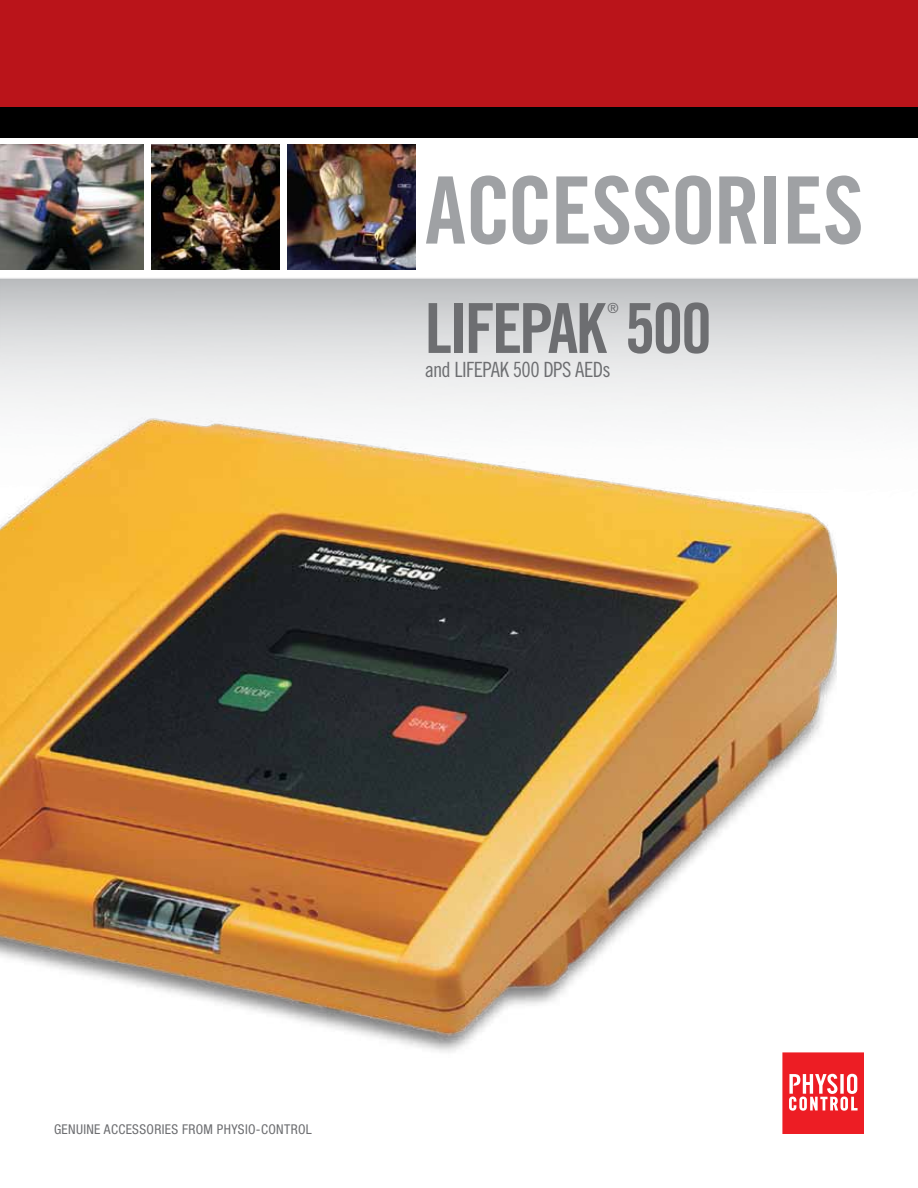
<style>
.page{position:relative;width:918px;height:1188px;background:#fff}
.page>*{position:absolute;margin:0;border:0;box-sizing:border-box;transform-origin:0 0}
.t1{font:93px "Trade Gothic LT Std Bd Cn 20";letter-spacing:-.02em;color:#9fa1a4}
.t2{font:69px "Trade Gothic LT Std Bd Cn 20";letter-spacing:-.045em;color:#6d6e71}
.t3{font:21px "Trade Gothic LT Std Cn 18";letter-spacing:-.025em;color:#6d6e71}
.t4{font:13.95px "Trade Gothic LT Std Cn 18";color:#6d6e71}
.t5{font:condensed 13.5px "Helvetica Neue LT Std";letter-spacing:.025em;color:#6d6e71}
</style>
<div class="page">
<svg style="left:0;top:278px;width:918px;height:134px;background:#d3d5d6"></svg>
<img style="left:287px;top:145px;width:128px;height:125px">
<img style="left:151px;top:145px;width:128px;height:125px">
<img style="left:0;top:145px;width:143px;height:125px">
<img style="left:0;top:358px;width:837px;height:695px">
<div style="left:0;top:0;width:918px;height:137px;background:#ba141a"></div>
<div style="left:0;top:107px;width:918px;height:30px;background:#000"></div>
<svg style="left:782px;top:1052px;width:82px;height:82px;background:#f0464b"></svg>
<h1 class="t1" style="left:425px;top:154px;width:441px">ACCESSORIES</h1>
<h2 class="t2" style="left:425px;top:286px;width:288px">LIFEPAK 500</h2>
<p class="t4" style="left:608px;top:299px;width:13px">®</p>
<h3 class="t3" style="left:425px;top:357px;width:187px">and LIFEPAK 500 DPS AEDs</h3>
<p class="t5" style="left:54px;top:1121px;width:259px">GENUINE ACCESSORIES FROM PHYSIO-CONTROL</p>
</div>
